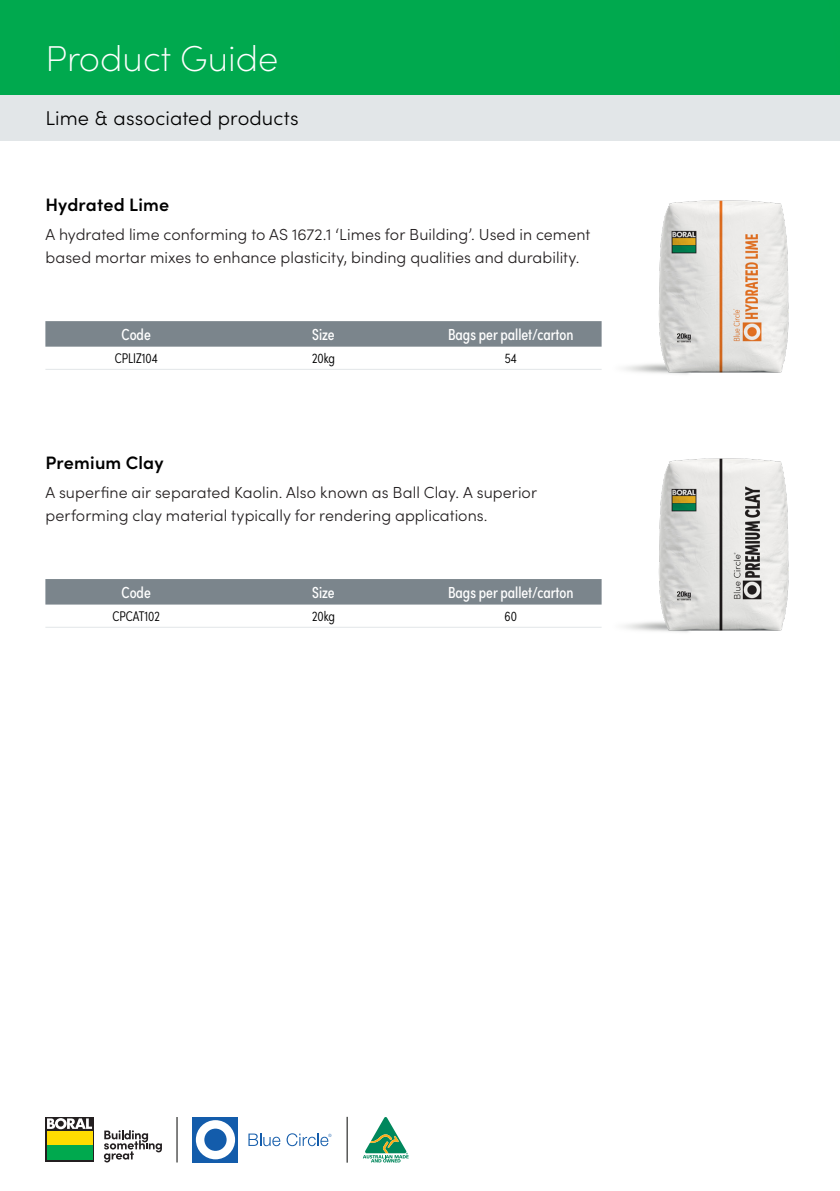
<style>
.page{position:relative;width:840px;height:1191px;background:#fff}
.page>*{position:absolute;margin:0;border:0;box-sizing:border-box;transform-origin:0 0}
.t1{font:200 36px "Sofia Pro";color:#fff}
.t2{font:300 20px "Sofia Pro";letter-spacing:.005em;color:#000}
.heading{font:600 18px "Sofia Pro";letter-spacing:.01em;color:#000}
.Body_Text{font:300 16px/23px "Sofia Pro";letter-spacing:.005em;color:#231f20}
.t3{font:16px "Sofia Pro Condensed";color:#fff}
.t4{font:300 14px "Sofia Pro Condensed";color:#000}
</style>
<div class="page">
<div style="left:0;top:0;width:839px;height:95px;background:#00a94e"></div>
<div style="left:0;top:95px;width:839px;height:45px;background:#e2e6e8"></div>
<svg style="left:45px;top:321px;width:556px;height:26px;background:#7d878e"></svg>
<hr style="left:45px;top:369px;width:182px;height:1px;background:#e2e6e8">
<hr style="left:227px;top:369px;width:193px;height:1px;background:#e2e6e8">
<hr style="left:420px;top:369px;width:181px;height:1px;background:#e2e6e8">
<div style="left:45px;top:579px;width:556px;height:25px;background:#7b858c"></div>
<hr style="left:45px;top:627px;width:182px;height:1px;background:#e2e6e8">
<hr style="left:227px;top:627px;width:193px;height:1px;background:#e2e6e8">
<hr style="left:420px;top:627px;width:181px;height:1px;background:#e2e6e8">
<svg style="left:45px;top:1117px;width:49px;height:44px"></svg>
<div style="left:47px;top:1130px;width:45px;height:14px;background:#ffdc01"></div>
<div style="left:47px;top:1145px;width:45px;height:14px;background:#00a94e"></div>
<svg style="left:47px;top:1118px;width:45px;height:11px"></svg>
<svg style="left:104px;top:1130px;width:57px;height:32px"></svg>
<hr style="left:176px;top:1117px;width:1px;height:45px;background:#040503">
<hr style="left:346px;top:1116px;width:1px;height:46px;background:#040503">
<div style="left:193px;top:1117px;width:45px;height:45px;background:#135cab"></div>
<svg style="left:196px;top:1120px;width:39px;height:39px"></svg>
<svg style="left:248px;top:1133px;width:32px;height:13px"></svg>
<svg style="left:286px;top:1133px;width:45px;height:13px"></svg>
<svg style="left:363px;top:1117px;width:45px;height:45px"></svg>
<img style="left:601px;top:200px;width:188px;height:175px">
<img style="left:601px;top:458px;width:188px;height:175px">
<p class="t1" style="left:45px;top:33px;width:234px">Product Guide</p>
<p class="t2" style="left:45px;top:103px;width:255px">Lime &amp; associated products</p>
<p class="heading" style="left:45px;top:191px;width:125px">Hydrated Lime</p>
<p class="Body_Text" style="left:45px;top:222px;width:546px">A hydrated lime conforming to AS 1672.1 ‘Limes for Building’. Used in cement based mortar mixes to enhance plasticity, binding qualities and durability.</p>
<p class="t3" style="left:121px;top:322px;width:31px">Code</p>
<p class="t3" style="left:312px;top:322px;width:24px">Size</p>
<p class="t3" style="left:448px;top:322px;width:127px">Bags per pallet/carton</p>
<p class="t4" style="left:115px;top:348px;width:44px">CPLIZ104</p>
<p class="t4" style="left:312px;top:348px;width:24px">20kg</p>
<p class="t4" style="left:504px;top:348px;width:14px">54</p>
<p class="heading" style="left:45px;top:449px;width:120px">Premium Clay</p>
<p class="Body_Text" style="left:45px;top:480px;width:493px">A superfine air separated Kaolin. Also known as Ball Clay. A superior performing clay material typically for rendering applications.</p>
<p class="t3" style="left:121px;top:580px;width:31px">Code</p>
<p class="t3" style="left:312px;top:580px;width:24px">Size</p>
<p class="t3" style="left:448px;top:580px;width:127px">Bags per pallet/carton</p>
<p class="t4" style="left:113px;top:606px;width:49px">CPCAT102</p>
<p class="t4" style="left:312px;top:606px;width:24px">20kg</p>
<p class="t4" style="left:504px;top:606px;width:14px">60</p>
</div>
